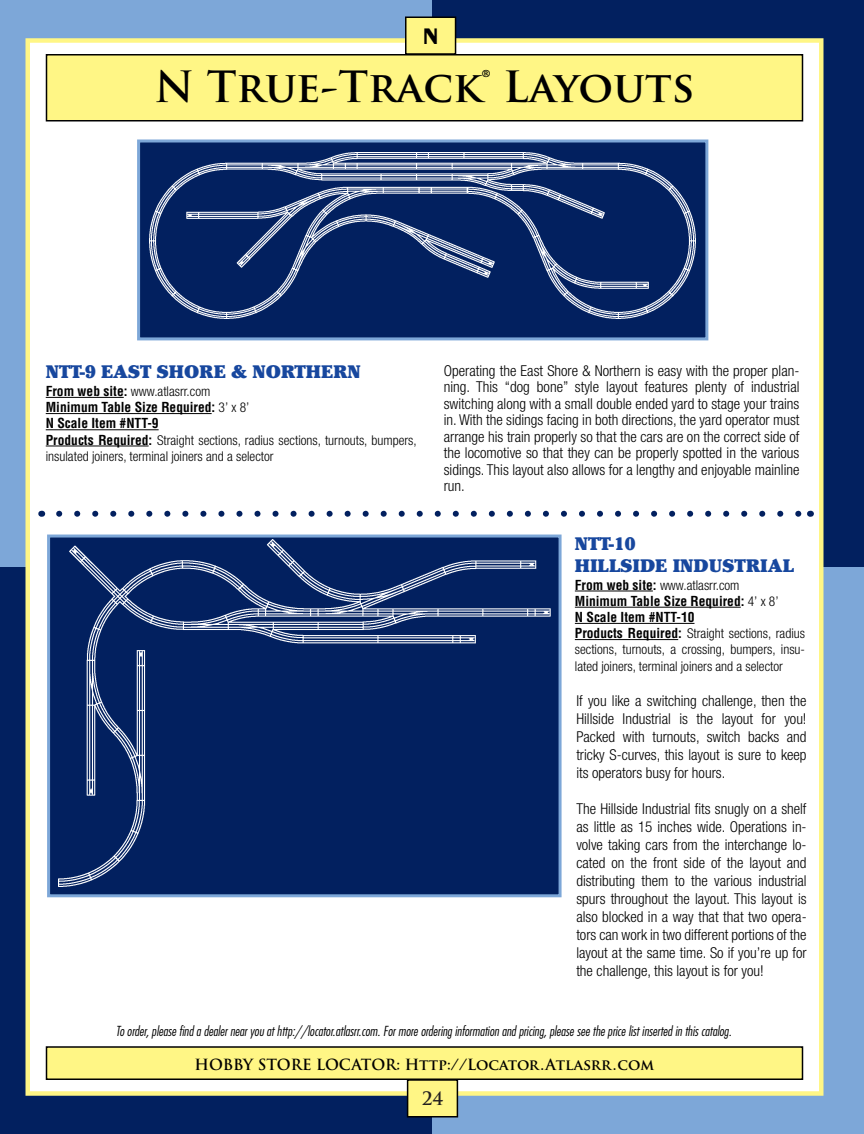
<style>
.page{position:relative;width:864px;height:1134px;background:#fff}
.page>*{position:absolute;margin:0;border:0;box-sizing:border-box;transform-origin:0 0}
.t1{font:700 42px "Trajan Pro";color:#000}
.t2{font:700 24px "Peignot";color:#000}
.t3{font:900 18px/21.6px "Cheltenham";color:#17479e}
.t4{font:700 18px "Trajan Pro";color:#221f1f}
.t5{font:300 condensed 15px/18px "Helvetica Neue";color:#000;text-align:justify}
.t6{font:700 15px "Trajan Pro";letter-spacing:-.005em;color:#000}
.t7{font:300 condensed 13.5px/16.2px "Helvetica Neue";color:#000}
.t8{font:italic 300 condensed 13.5px "Futura";color:#000}
.t9{font:700 condensed 13.5px/16.2px "Helvetica";color:#000}
.s1{font-family:"Helvetica";font-weight:700}
.s2{font-family:"Helvetica Neue";font-weight:300}
</style>
<div class="page">
<div style="left:0;top:0;width:432px;height:567px;background:#7da7d8"></div>
<div style="left:432px;top:0;width:432px;height:567px;background:#02205f"></div>
<div style="left:0;top:567px;width:432px;height:567px;background:#02205f"></div>
<div style="left:432px;top:567px;width:432px;height:567px;background:#7da7d8"></div>
<div style="left:26px;top:38px;width:798px;height:1058px;background:#fff;border:4px solid #fff685"></div>
<div style="left:46px;top:54px;width:757px;height:68px;background:#fff685;border:2px solid #000"></div>
<div style="left:46px;top:1046px;width:757px;height:34px;background:#fff685;border:2px solid #000"></div>
<div style="left:405px;top:16px;width:51px;height:39px;background:#fff685;border:2px solid #000"></div>
<div style="left:407px;top:1079px;width:51px;height:39px;background:#fff685;border:2px solid #000"></div>
<svg style="left:59px;top:511px;width:742px;height:6px"></svg>
<div style="left:139px;top:141px;width:568px;height:198px;background:#02205f"></div>
<img style="left:149px;top:153px;width:547px;height:165px">
<div style="left:137px;top:140px;width:571px;height:200px;border:3px solid #7da7d8"></div>
<div style="left:49px;top:536px;width:511px;height:360px;background:#02205f"></div>
<img style="left:58px;top:539px;width:492px;height:347px">
<div style="left:47px;top:535px;width:515px;height:362px;border:3px solid #7da7d8"></div>
<hr style="left:46px;top:397px;width:78px;height:1px;background:#000">
<hr style="left:46px;top:413px;width:166px;height:1px;background:#000">
<hr style="left:46px;top:429px;width:113px;height:1px;background:#000">
<hr style="left:46px;top:446px;width:103px;height:1px;background:#000">
<hr style="left:575px;top:591px;width:78px;height:1px;background:#000">
<hr style="left:575px;top:607px;width:166px;height:1px;background:#000">
<hr style="left:575px;top:623px;width:120px;height:1px;background:#000">
<hr style="left:575px;top:639px;width:103px;height:1px;background:#000">
<h2 class="t2" style="left:422px;top:22px;width:18px">N</h2>
<h1 class="t1" style="left:154px;top:61px;width:542px">N True-Track® Layouts</h1>
<p class="t3" style="left:46px;top:361px;width:317px">NTT-9 EAST SHORE &amp; NORTHERN</p>
<p class="t7" style="left:46px;top:383px;width:166px"><span class="s1">From web site:</span> www.atlasrr.com</p>
<p class="t9" style="left:46px;top:399px;width:205px">Minimum Table Size Required: <span class="s2">3’ x 8’<br></span>N Scale Item #NTT-9</p>
<p class="t7" style="left:46px;top:432px;width:372px"><span class="s1">Products Required:</span> Straight sections, radius sections, turnouts, bumpers, insulated joiners, terminal joiners and a selector</p>
<p class="t5" style="left:444px;top:362px;width:357px;line-height:16.5px">Operating the East Shore &amp; Northern is easy with the proper plan&shy;ning. This “dog bone” style layout features plenty of industrial switching along with a small double ended yard to stage your trains in. With the sidings facing in both directions, the yard operator must arrange his train properly so that the cars are on the correct side of the locomotive so that they can be properly spotted in the various sidings. This layout also allows for a lengthy and enjoyable mainline run.</p>
<p class="t3" style="left:575px;top:533px;width:221px">NTT-10<br>HILLSIDE INDUSTRIAL</p>
<p class="t7" style="left:575px;top:577px;width:166px"><span class="s1">From web site:</span> www.atlasrr.com</p>
<p class="t9" style="left:575px;top:593px;width:205px">Minimum Table Size Required: <span class="s2">4’ x 8’<br></span>N Scale Item #NTT-10</p>
<p class="t7" style="left:575px;top:625px;width:232px;text-align:justify"><span class="s1">Products Required:</span> Straight sections, radius sections, turnouts, a crossing, bumpers, insu&shy;lated joiners, terminal joiners and a selector</p>
<p class="t5" style="left:576px;top:692px;width:232px">If you like a switching challenge, then the Hillside Industrial is the layout for you!<br>Packed with turnouts, switch backs and tricky S-curves, this layout is sure to keep its operators busy for hours.</p>
<p class="t5" style="left:576px;top:800px;width:232px">The Hillside Industrial fits snugly on a shelf as little as 15 inches wide. Operations in&shy;volve taking cars from the interchange lo&shy;cated on the front side of the layout and distributing them to the various industrial spurs throughout the layout. This layout is also blocked in a way that that two opera&shy;tors can work in two different portions of the layout at the same time. So if you’re up for the challenge, this layout is for you!</p>
<p class="t8" style="left:116px;top:1023px;width:617px">To order, please find a dealer near you at http://locator.atlasrr.com. For more ordering information and pricing, please see the price list inserted in this catalog.</p>
<p class="t6" style="left:195px;top:1055px;width:461px">HOBBY STORE LOCATOR: Http://Locator.Atlasrr.com</p>
<p class="t4" style="left:422px;top:1087px;width:23px">24</p>
</div>
